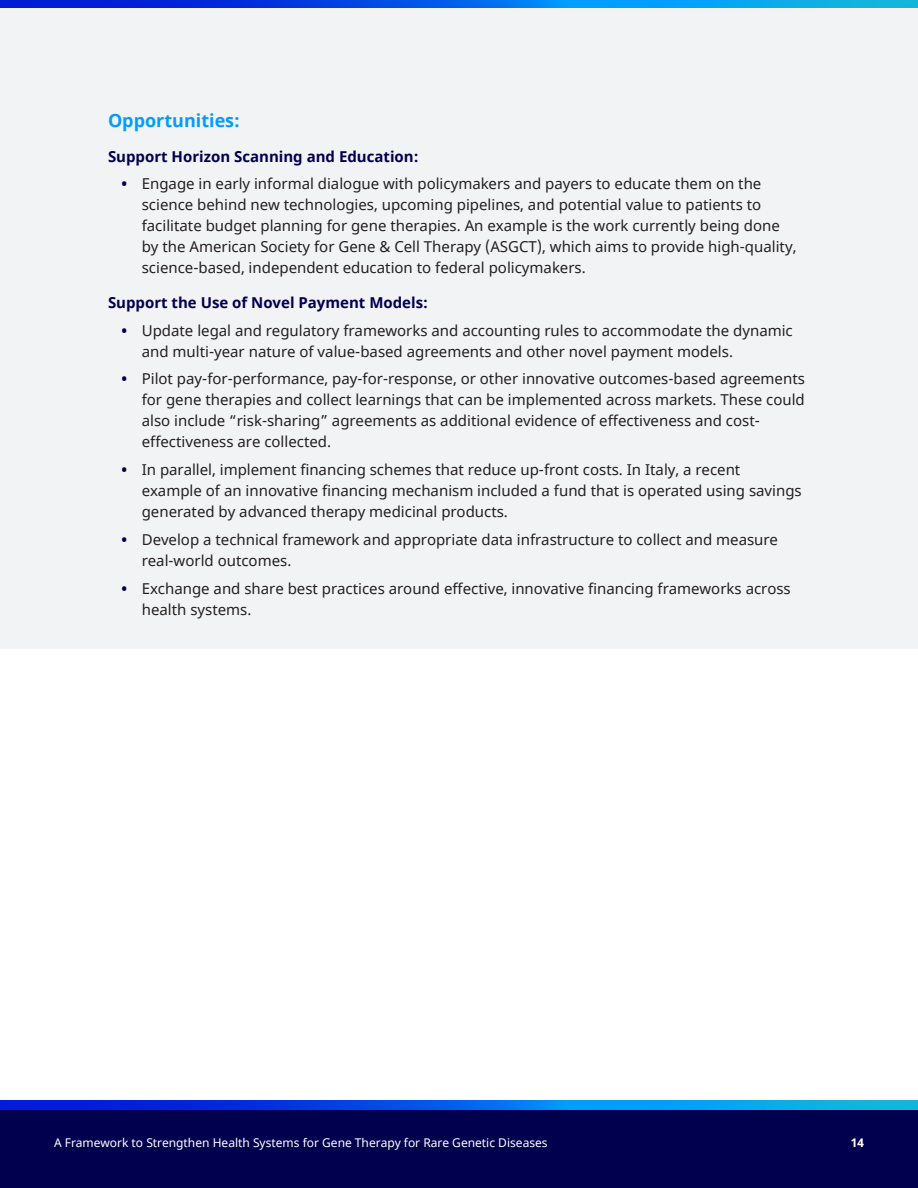
<style>
.page{position:relative;width:918px;height:1188px;background:#fff}
.page>*{position:absolute;margin:0;border:0;box-sizing:border-box;transform-origin:0 0}
.t1{font:700 18px "Noto Sans";color:#009eff}
.t2{font:15px/21px "Noto Sans";color:#231f20}
.t3{font:700 15px "Noto Sans";color:#00004f}
.t4{font:12px "Noto Sans";color:#fff}
.t5{font:700 12px "Noto Sans";color:#fff}
.s1{font-weight:700;color:#00004f}
</style>
<div class="page">
<div style="left:0;top:1105px;width:918px;height:83px;background:#00004f"></div>
<img style="left:0;top:1100px;width:918px;height:9px">
<img style="left:0;top:0;width:918px;height:9px">
<div style="left:0;top:9px;width:918px;height:640px;background:#f2f3f4"></div>
<p class="t1" style="left:108px;top:112px;width:134px">Opportunities:</p>
<p class="t3" style="left:108px;top:149px;width:312px">Support Horizon Scanning and Education:</p>
<p class="t2" style="left:142px;top:174px;width:656px;text-indent:-20px"><span class="s1">•</span> Engage in early informal dialogue with policymakers and payers to educate them on the science behind new technologies, upcoming pipelines, and potential value to patients to facilitate budget planning for gene therapies. An example is the work currently being done by the American Society for Gene &amp; Cell Therapy (ASGCT), which aims to provide high-quality, science-based, independent education to federal policymakers.</p>
<p class="t3" style="left:108px;top:296px;width:322px">Support the Use of Novel Payment Models:</p>
<p class="t2" style="left:142px;top:320px;width:653px;text-indent:-20px"><span class="s1">•</span> Update legal and regulatory frameworks and accounting rules to accommodate the dynamic and multi-year nature of value-based agreements and other novel payment models.</p>
<p class="t2" style="left:142px;top:369px;width:665px;text-indent:-20px"><span class="s1">•</span> Pilot pay-for-performance, pay-for-response, or other innovative outcomes-based agreements for gene therapies and collect learnings that can be implemented across markets. These could also include “risk-sharing” agreements as additional evidence of effectiveness and cost&shy;effectiveness are collected.</p>
<p class="t2" style="left:142px;top:460px;width:662px;text-indent:-20px"><span class="s1">•</span> In parallel, implement financing schemes that reduce up-front costs. In Italy, a recent example of an innovative financing mechanism included a fund that is operated using savings generated by advanced therapy medicinal products.</p>
<p class="t2" style="left:142px;top:530px;width:638px;text-indent:-20px"><span class="s1">•</span> Develop a technical framework and appropriate data infrastructure to collect and measure real-world outcomes.</p>
<p class="t2" style="left:142px;top:578px;width:651px;text-indent:-20px"><span class="s1">•</span> Exchange and share best practices around effective, innovative financing frameworks across health systems.</p>
<p class="t4" style="left:54px;top:1138px;width:495px">A Framework to Strengthen Health Systems for Gene Therapy for Rare Genetic Diseases</p>
<p class="t5" style="left:851px;top:1137px;width:15px">14</p>
</div>
